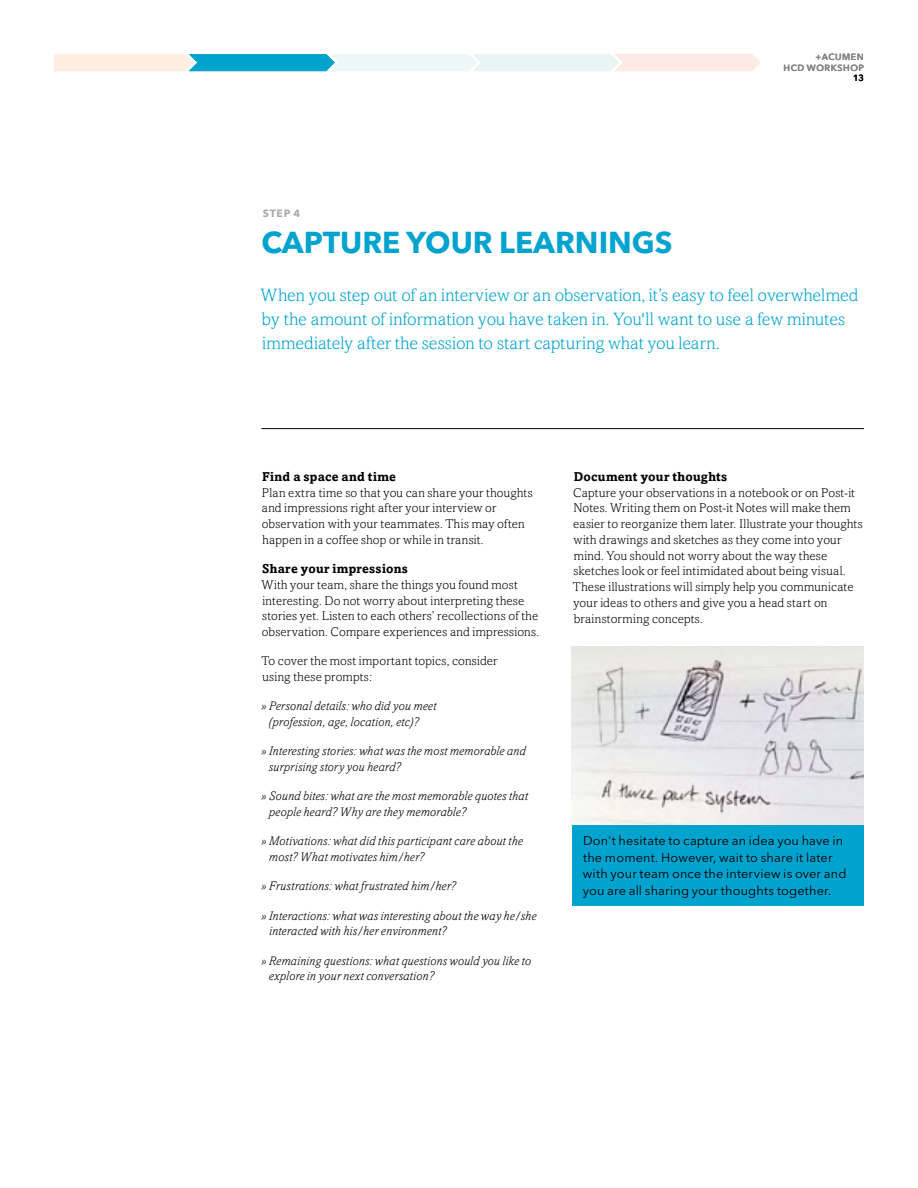
<style>
.page{position:relative;width:918px;height:1188px;background:#fff}
.page>*{position:absolute;margin:0;border:0;box-sizing:border-box;transform-origin:0 0}
.t1{font:700 30px "Avenir Next LT Pro";color:#00a3ce}
.t2{font:300 18px/24px "Amasis";color:#00a3ce}
.t3{font:300 12.75px/15.8px "Amasis";letter-spacing:.015em;color:#000}
.t4{font:italic 300 12.75px/15.8px "Amasis";letter-spacing:.01em;color:#000}
.t5{font:12.75px/16.5px "Avenir Next LT Pro";letter-spacing:.01em;color:#000}
.t6{font:700 12.75px "Amasis";letter-spacing:.015em;color:#000}
.t7{font:700 10.5px "Avenir Next LT Pro";color:#a7a9ac}
.t8{font:600 9px/10.5px "Avenir Next LT Pro";letter-spacing:.06em;color:#808284;text-align:right}
.t9{font:600 9px "Avenir Next LT Pro";color:#000}
</style>
<div class="page">
<svg style="left:54px;top:54px;width:707px;height:17px;background:#c4e2e6"></svg>
<hr style="left:261px;top:428px;width:603px;height:1px;background:#000">
<svg style="left:572px;top:646px;width:292px;height:179px;background:#e0dee0"></svg>
<div style="left:572px;top:825px;width:292px;height:81px;background:#00a3ce"></div>
<p class="t8" style="left:784px;top:52px;width:82px">+ACUMEN<br>HCD WORKSHOP</p>
<p class="t9" style="left:853px;top:73px;width:12px">13</p>
<p class="t7" style="left:263px;top:207px;width:39px">STEP 4</p>
<h1 class="t1" style="left:261px;top:224px;width:413px">CAPTURE YOUR LEARNINGS</h1>
<h2 class="t2" style="left:261px;top:283px;width:599px">When you step out of an interview or an observation, it’s easy to feel overwhelmed by the amount of information you have taken in. You'll want to use a few minutes immediately after the session to start capturing what you learn.</h2>
<p class="t6" style="left:262px;top:469px;width:135px">Find a space and time</p>
<p class="t3" style="left:262px;top:485px;width:272px">Plan extra time so that you can share your thoughts and impressions right after your interview or observation with your teammates. This may often happen in a coffee shop or while in transit.</p>
<p class="t6" style="left:262px;top:561px;width:147px">Share your impressions</p>
<p class="t3" style="left:262px;top:577px;width:279px">With your team, share the things you found most interesting. Do not worry about interpreting these stories yet. Listen to each others’ recollections of the observation. Compare experiences and impressions.</p>
<p class="t3" style="left:261px;top:653px;width:238px">To cover the most important topics, consider using these prompts:</p>
<p class="t4" style="left:269px;top:699px;width:169px;text-indent:-8px">» Personal details: who did you meet (profession, age, location, etc)?</p>
<p class="t4" style="left:269px;top:744px;width:258px;text-indent:-8px">» Interesting stories: what was the most memorable and surprising story you heard?</p>
<p class="t4" style="left:269px;top:789px;width:261px;text-indent:-8px">» Sound bites: what are the most memorable quotes that people heard? Why are they memorable?</p>
<p class="t4" style="left:269px;top:834px;width:255px;text-indent:-8px">» Motivations: what did this participant care about the most? What motivates him/her?</p>
<p class="t4" style="left:261px;top:879px;width:196px">» Frustrations: what frustrated him/her?</p>
<p class="t4" style="left:269px;top:908px;width:269px;text-indent:-8px">» Interactions: what was interesting about the way he/she interacted with his/her environment?</p>
<p class="t4" style="left:269px;top:953px;width:264px;text-indent:-8px">» Remaining questions: what questions would you like to explore in your next conversation?</p>
<p class="t6" style="left:574px;top:469px;width:155px">Document your thoughts</p>
<p class="t3" style="left:573px;top:484px;width:291px">Capture your observations in a notebook or on Post-it Notes. Writing them on Post-it Notes will make them easier to reorganize them later. Illustrate your thoughts with drawings and sketches as they come into your mind. You should not worry about the way these sketches look or feel intimidated about being visual.<br>These illustrations will simply help you communicate your ideas to others and give you a head start on brainstorming concepts.</p>
<p class="t5" style="left:583px;top:833px;width:265px">Don't hesitate to capture an idea you have in the moment. However, wait to share it later with your team once the interview is over and you are all sharing your thoughts together.</p>
</div>
